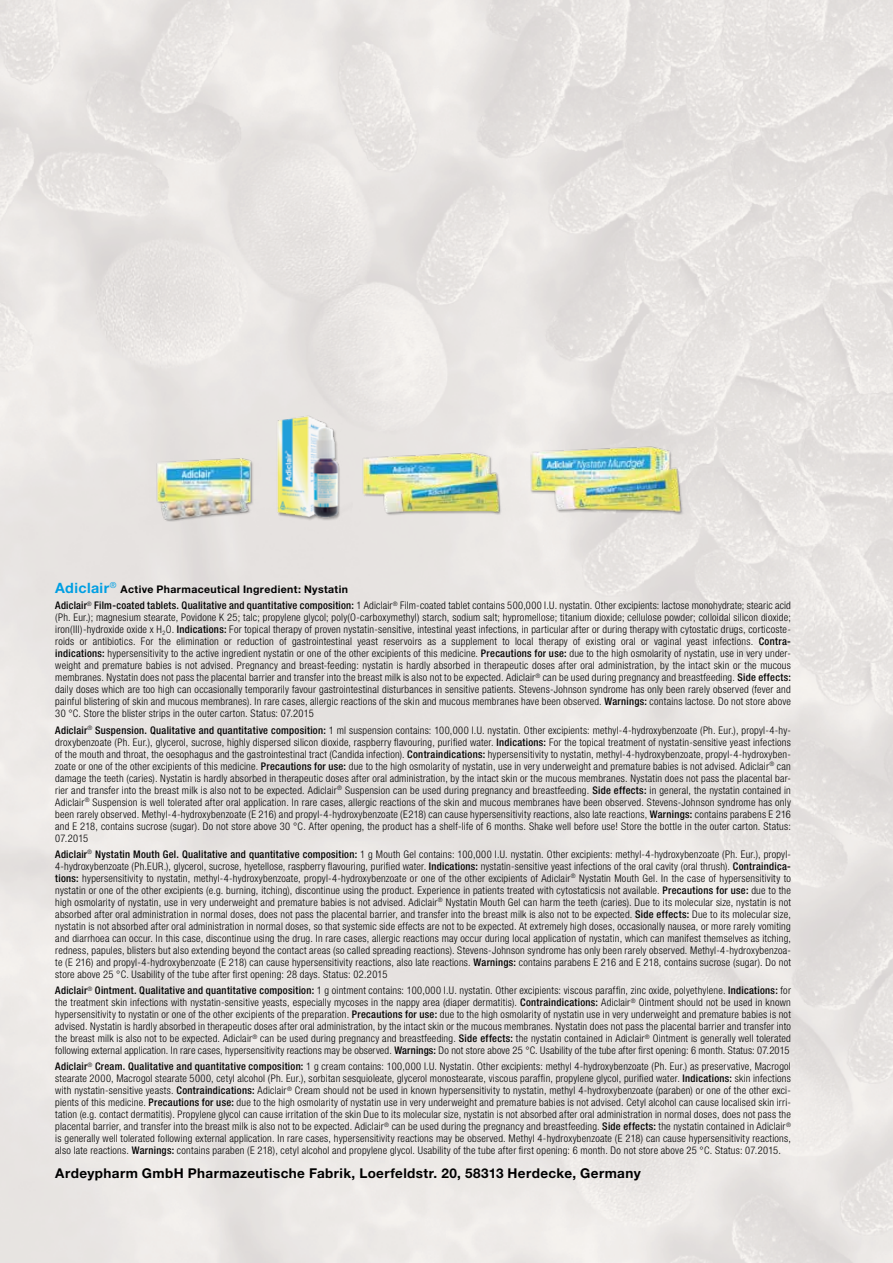
<style>
.page{position:relative;width:893px;height:1263px;background:#fff}
.page>*{position:absolute;margin:0;border:0;box-sizing:border-box;transform-origin:0 0}
.t1{font:700 14.25px "Helvetica Neue LT Std";letter-spacing:.025em;color:#009fe3}
.t2{font:700 13.5px "Helvetica Neue LT Std";letter-spacing:.03em;color:#000}
.t3{font:300 condensed 10.5px/12px "Helvetica Neue LT Std";letter-spacing:.02em;color:#000;text-align:justify}
.s1{font-weight:700;font-stretch:normal}
.s2{font-weight:500}
</style>
<div class="page">
<img style="left:529px;top:444px;width:154px;height:97px">
<div style="left:363px;top:452px;width:142px;height:63px;background:#ece9e6"></div>
<img style="left:361px;top:449px;width:141px;height:77px">
<img style="left:150px;top:456px;width:108px;height:67px">
<div style="left:278px;top:416px;width:77px;height:104px;background:#e7e3e1"></div>
<img style="left:265px;top:410px;width:88px;height:114px">
<h1 class="t1" style="left:55px;top:579px;width:63px">Adiclair<sup>®</sup></h1>
<p class="t3" style="left:55px;top:581px;width:737px;line-height:16.2px;text-indent:65px"><span class="s1">Active Pharmaceutical Ingredient: Nystatin<br></span><span class="s2">Adiclair</span><sup>®</sup> <span class="s2">Film-coated tablets. Qualitative and quantitative composition:</span> 1 Adiclair<sup>®</sup> Film-coated tablet contains 500,000 I.U. nystatin. Other excipients: lactose monohydrate; stearic acid</p>
<p class="t3" style="left:55px;top:611px;width:737px">(Ph. Eur.); magnesium stearate, Povidone K 25; talc; propylene glycol; poly(O-carboxymethyl) starch, sodium salt; hypromellose; titanium dioxide; cellulose powder; colloidal silicon dioxide; iron(III)-hydroxide oxide x H<sub>2</sub>O. <span class="s2">Indications:</span> For topical therapy of proven nystatin-sensitive, intestinal yeast infections, in particular after or during therapy with cytostatic drugs, corticoste&shy;roids or antibiotics. For the elimination or reduction of gastrointestinal yeast reservoirs as a supplement to local therapy of existing oral or vaginal yeast infections. <span class="s2">Contra&shy;indications:</span> hypersensitivity to the active ingredient nystatin or one of the other excipients of this medicine. <span class="s2">Precautions for use:</span> due to the high osmolarity of nystatin, use in very under&shy;weight and premature babies is not advised. Pregnancy and breast-feeding: nystatin is hardly absorbed in therapeutic doses after oral administration, by the intact skin or the mucous membranes. Nystatin does not pass the placental barrier and transfer into the breast milk is also not to be expected. Adiclair<sup>®</sup> can be used during pregnancy and breastfeeding. <span class="s2">Side effects: </span>daily doses which are too high can occasionally temporarily favour gastrointestinal disturbances in sensitive patients. Stevens-Johnson syndrome has only been rarely observed (fever and painful blistering of skin and mucous membranes). In rare cases, allergic reactions of the skin and mucous membranes have been observed. <span class="s2">Warnings:</span> contains lactose. Do not store above 30 °C. Store the blister strips in the outer carton. Status: 07.2015</p>
<p class="t3" style="left:55px;top:724px;width:737px"><span class="s2">Adiclair</span><sup>®</sup> <span class="s2">Suspension. Qualitative and quantitative composition:</span> 1 ml suspension contains: 100,000 I.U. nystatin. Other excipients: methyl-4-hydroxybenzoate (Ph. Eur.), propyl-4-hy&shy;droxybenzoate (Ph. Eur.), glycerol, sucrose, highly dispersed silicon dioxide, raspberry flavouring, purified water. <span class="s2">Indications:</span> For the topical treatment of nystatin-sensitive yeast infections of the mouth and throat, the oesophagus and the gastrointestinal tract (Candida infection). <span class="s2">Contraindications:</span> hypersensitivity to nystatin, methyl-4-hydroxybenzoate, propyl-4-hydroxyben&shy;zoate or one of the other excipients of this medicine. <span class="s2">Precautions for use:</span> due to the high osmolarity of nystatin, use in very underweight and premature babies is not advised. Adiclair<sup>®</sup> can damage the teeth (caries). Nystatin is hardly absorbed in therapeutic doses after oral administration, by the intact skin or the mucous membranes. Nystatin does not pass the placental bar&shy;rier and transfer into the breast milk is also not to be expected. Adiclair<sup>®</sup> Suspension can be used during pregnancy and breastfeeding. <span class="s2">Side effects:</span> in general, the nystatin contained in Adiclair<sup>®</sup> Suspension is well tolerated after oral application. In rare cases, allergic reactions of the skin and mucous membranes have been observed. Stevens-Johnson syndrome has only been rarely observed. Methyl-4-hydroxybenzoate (E 216) and propyl-4-hydroxybenzoate (E218) can cause hypersensitivity reactions, also late reactions, <span class="s2">Warnings:</span> contains parabens E 216 and E 218, contains sucrose (sugar). Do not store above 30 °C. After opening, the product has a shelf-life of 6 months. Shake well before use! Store the bottle in the outer carton. Status:<br>07.2015</p>
<p class="t3" style="left:55px;top:848px;width:737px"><span class="s2">Adiclair</span><sup>®</sup> <span class="s2">Nystatin Mouth Gel. Qualitative and quantitative composition:</span> 1 g Mouth Gel contains: 100,000 I.U. nystatin. Other excipients: methyl-4-hydroxybenzoate (Ph. Eur.), propyl-4-hydroxybenzoate (Ph.EUR.), glycerol, sucrose, hyetellose, raspberry flavouring, purified water. <span class="s2">Indications:</span> nystatin-sensitive yeast infections of the oral cavity (oral thrush). <span class="s2">Contraindica&shy;tions:</span> hypersensitivity to nystatin, methyl-4-hydroxybenzoate, propyl-4-hydroxybenzoate or one of the other excipients of Adiclair<sup>®</sup> Nystatin Mouth Gel. In the case of hypersensitivity to nystatin or one of the other excipients (e.g. burning, itching), discontinue using the product. Experience in patients treated with cytostaticsis not available. <span class="s2">Precautions for use:</span> due to the high osmolarity of nystatin, use in very underweight and premature babies is not advised. Adiclair<sup>®</sup> Nystatin Mouth Gel can harm the teeth (caries). Due to its molecular size, nystatin is not absorbed after oral administration in normal doses, does not pass the placental barrier, and transfer into the breast milk is also not to be expected. <span class="s2">Side effects:</span> Due to its molecular size, nystatin is not absorbed after oral administration in normal doses, so that systemic side effects are not to be expected. At extremely high doses, occasionally nausea, or more rarely vomiting and diarrhoea can occur. In this case, discontinue using the drug. In rare cases, allergic reactions may occur during local application of nystatin, which can manifest themselves as itching, redness, papules, blisters but also extending beyond the contact areas (so called spreading reactions). Stevens-Johnson syndrome has only been rarely observed. Methyl-4-hydroxybenzoa&shy;te (E 216) and propyl-4-hydroxybenzoate (E 218) can cause hypersensitivity reactions, also late reactions. <span class="s2">Warnings:</span> contains parabens E 216 and E 218, contains sucrose (sugar). Do not store above 25 °C. Usability of the tube after first opening: 28 days. Status: 02.2015</p>
<p class="t3" style="left:55px;top:984px;width:737px"><span class="s2">Adiclair</span><sup>®</sup> <span class="s2">Ointment. Qualitative and quantitative composition:</span> 1 g ointment contains: 100,000 I.U. nystatin. Other excipients: viscous paraffin, zinc oxide, polyethylene. <span class="s2">Indications:</span> for the treatment skin infections with nystatin-sensitive yeasts, especially mycoses in the nappy area (diaper dermatitis). <span class="s2">Contraindications:</span> Adiclair<sup>®</sup> Ointment should not be used in known hypersensitivity to nystatin or one of the other excipients of the preparation. <span class="s2">Precautions for use:</span> due to the high osmolarity of nystatin use in very underweight and premature babies is not advised. Nystatin is hardly absorbed in therapeutic doses after oral administration, by the intact skin or the mucous membranes. Nystatin does not pass the placental barrier and transfer into the breast milk is also not to be expected. Adiclair<sup>®</sup> can be used during pregnancy and breastfeeding. <span class="s2">Side effects:</span> the nystatin contained in Adiclair<sup>®</sup> Ointment is generally well tolerated following external application. In rare cases, hypersensitivity reactions may be observed. <span class="s2">Warnings:</span> Do not store above 25 °C. Usability of the tube after first opening: 6 month. Status: 07.2015</p>
<p class="t3" style="left:55px;top:1060px;width:737px"><span class="s2">Adiclair</span><sup>®</sup> <span class="s2">Cream. Qualitative and quantitative composition:</span> 1 g cream contains: 100,000 I.U. Nystatin. Other excipients: methyl 4-hydroxybenzoate (Ph. Eur.) as preservative, Macrogol stearate 2000, Macrogol stearate 5000, cetyl alcohol (Ph. Eur.), sorbitan sesquioleate, glycerol monostearate, viscous paraffin, propylene glycol, purified water. <span class="s2">Indications:</span> skin infections with nystatin-sensitive yeasts. <span class="s2">Contraindications:</span> Adiclair<sup>®</sup> Cream should not be used in known hypersensitivity to nystatin, methyl 4-hydroxybenzoate (paraben) or one of the other exci&shy;pients of this medicine. <span class="s2">Precautions for use:</span> due to the high osmolarity of nystatin use in very underweight and premature babies is not advised. Cetyl alcohol can cause localised skin irri&shy;tation (e.g. contact dermatitis). Propylene glycol can cause irritation of the skin Due to its molecular size, nystatin is not absorbed after oral administration in normal doses, does not pass the placental barrier, and transfer into the breast milk is also not to be expected. Adiclair<sup>®</sup> can be used during the pregnancy and breastfeeding. <span class="s2">Side effects:</span> the nystatin contained in Adiclair<sup>® </sup>is generally well tolerated following external application. In rare cases, hypersensitivity reactions may be observed. Methyl 4-hydroxybenzoate (E 218) can cause hypersensitivity reactions, also late reactions. <span class="s2">Warnings:</span> contains paraben (E 218), cetyl alcohol and propylene glycol. Usability of the tube after first opening: 6 month. Do not store above 25 °C. Status: 07.2015.</p>
<p class="t2" style="left:55px;top:1165px;width:587px">Ardeypharm GmbH Pharmazeutische Fabrik, Loerfeldstr. 20, 58313 Herdecke, Germany</p>
</div>
